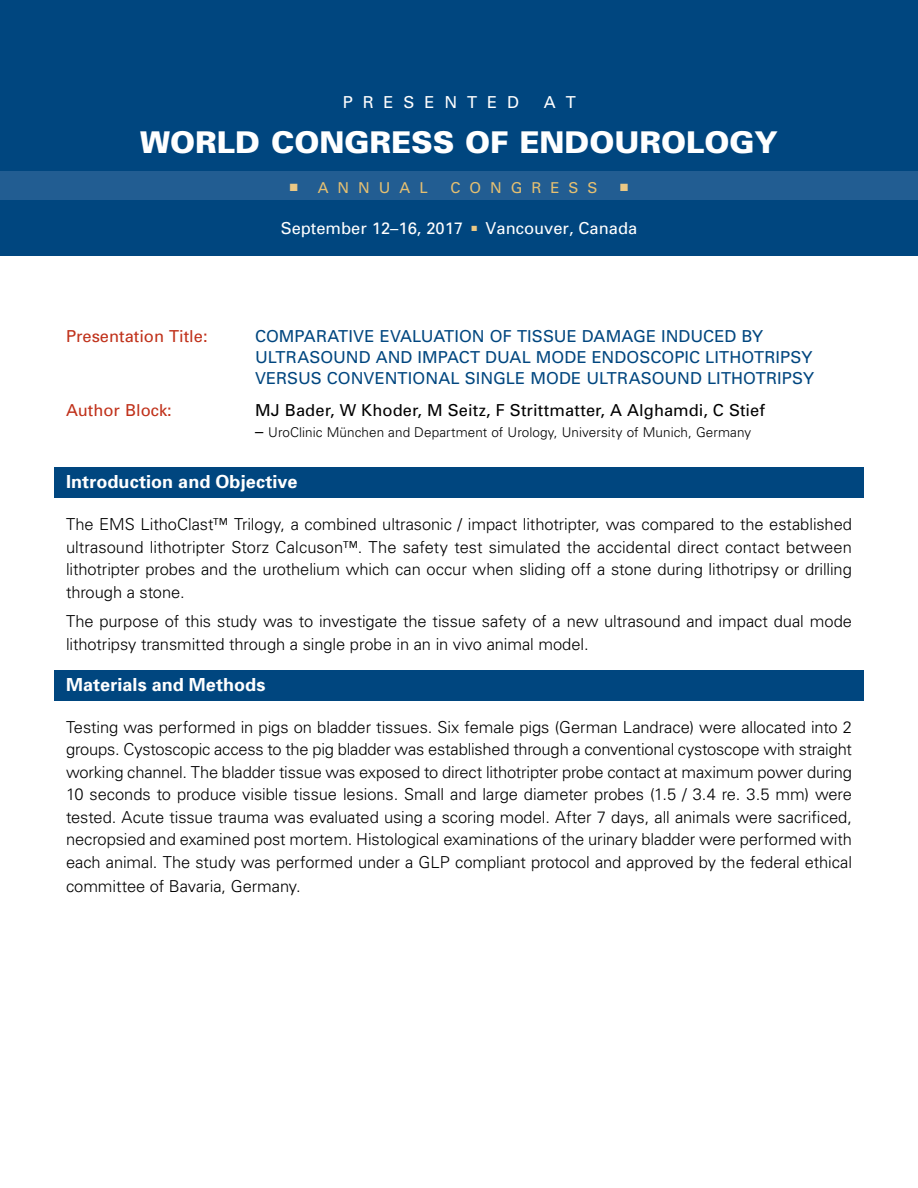
<style>
.page{position:relative;width:918px;height:1188px;background:#fff}
.page>*{position:absolute;margin:0;border:0;box-sizing:border-box;transform-origin:0 0}
.t1{font:900 30px "Univers";color:#fff}
.t2{font:700 18px "Univers";letter-spacing:.005em;color:#fff}
.t3{font:300 16.5px/22.5px "Univers";letter-spacing:-.005em;color:#000;text-align:justify}
.t4{font:16.5px/21px "Univers";letter-spacing:.005em;color:#00467f}
.t5{font:16.5px "Univers";letter-spacing:.005em;color:#000}
.t6{font:16.5px "Univers";color:#fff}
.t7{font:16.5px "Univers";color:#c0311a}
.t8{font:16.5px "Univers";letter-spacing:.6em;color:#fff}
.t9{font:15px "Univers";letter-spacing:.6em;color:#e6c071}
.t10{font:300 13.5px "Univers";letter-spacing:.005em;color:#000}
.t11{font:10.5px "Zapf Dingbats ITC";color:#eac885}
.s1{color:#eac885}
.s2{font-weight:400;font-size:16.5px}
</style>
<div class="page">
<div style="left:0;top:0;width:918px;height:255px;background:#00467f"></div>
<div style="left:0;top:172px;width:918px;height:28px;background:#225d92"></div>
<div style="left:54px;top:467px;width:810px;height:31px;background:#00467f"></div>
<div style="left:54px;top:670px;width:810px;height:30px;background:#00467f"></div>
<p class="t8" style="left:343px;top:92px;width:178px">PRESENTED</p>
<p class="t6" style="left:544px;top:92px;width:33px">A T</p>
<h1 class="t1" style="left:140px;top:124px;width:639px">WORLD CONGRESS OF ENDOUROLOGY</h1>
<p class="t9" style="left:290px;top:178px;width:139px"><span class="s1">■</span> ANNUAL</p>
<p class="t9" style="left:450px;top:178px;width:149px">CONGRESS</p>
<p class="t11" style="left:620px;top:182px;width:9px">■</p>
<p class="t6" style="left:281px;top:218px;width:358px">September 12–16, 2017 <sup>■</sup> Vancouver, Canada</p>
<p class="t7" style="left:66px;top:326px;width:143px">Presentation Title:</p>
<p class="t4" style="left:255px;top:325px;width:561px">COMPARATIVE EVALUATION OF TISSUE DAMAGE INDUCED BY<br>ULTRASOUND AND IMPACT DUAL MODE ENDOSCOPIC LITHOTRIPSY<br>VERSUS CONVENTIONAL SINGLE MODE ULTRASOUND LITHOTRIPSY</p>
<p class="t7" style="left:66px;top:399px;width:107px">Author Block:</p>
<p class="t5" style="left:255px;top:399px;width:512px">MJ Bader, W Khoder, M Seitz, F Strittmatter, A Alghamdi, C Stief</p>
<p class="t10" style="left:255px;top:424px;width:498px"><span class="s2">–</span> UroClinic München and Department of Urology, University of Munich, Germany</p>
<p class="t2" style="left:66px;top:470px;width:233px">Introduction and Objective</p>
<p class="t3" style="left:66px;top:513px;width:788px">The EMS LithoClast™ Trilogy, a combined ultrasonic / impact lithotripter, was compared to the established ultrasound lithotripter Storz Calcuson™. The safety test simulated the accidental direct contact between lithotripter probes and the urothelium which can occur when sliding off a stone during lithotripsy or drilling through a stone.</p>
<p class="t3" style="left:66px;top:609px;width:788px">The purpose of this study was to investigate the tissue safety of a new ultrasound and impact dual mode lithotripsy transmitted through a single probe in an in vivo animal model.</p>
<p class="t2" style="left:66px;top:673px;width:201px">Materials and Methods</p>
<p class="t3" style="left:66px;top:715px;width:788px">Testing was performed in pigs on bladder tissues. Six female pigs (German Landrace) were allocated into 2 groups. Cystoscopic access to the pig bladder was established through a conventional cystoscope with straight working channel. The bladder tissue was exposed to direct lithotripter probe contact at maximum power during 10 seconds to produce visible tissue lesions. Small and large diameter probes (1.5 / 3.4 re. 3.5 mm) were tested. Acute tissue trauma was evaluated using a scoring model. After 7 days, all animals were sacrificed, necropsied and examined post mortem. Histological examinations of the urinary bladder were performed with each animal. The study was performed under a GLP compliant protocol and approved by the federal ethical</p>
<p class="t3" style="left:66px;top:874px;width:236px">committee of Bavaria, Germany.</p>
</div>
